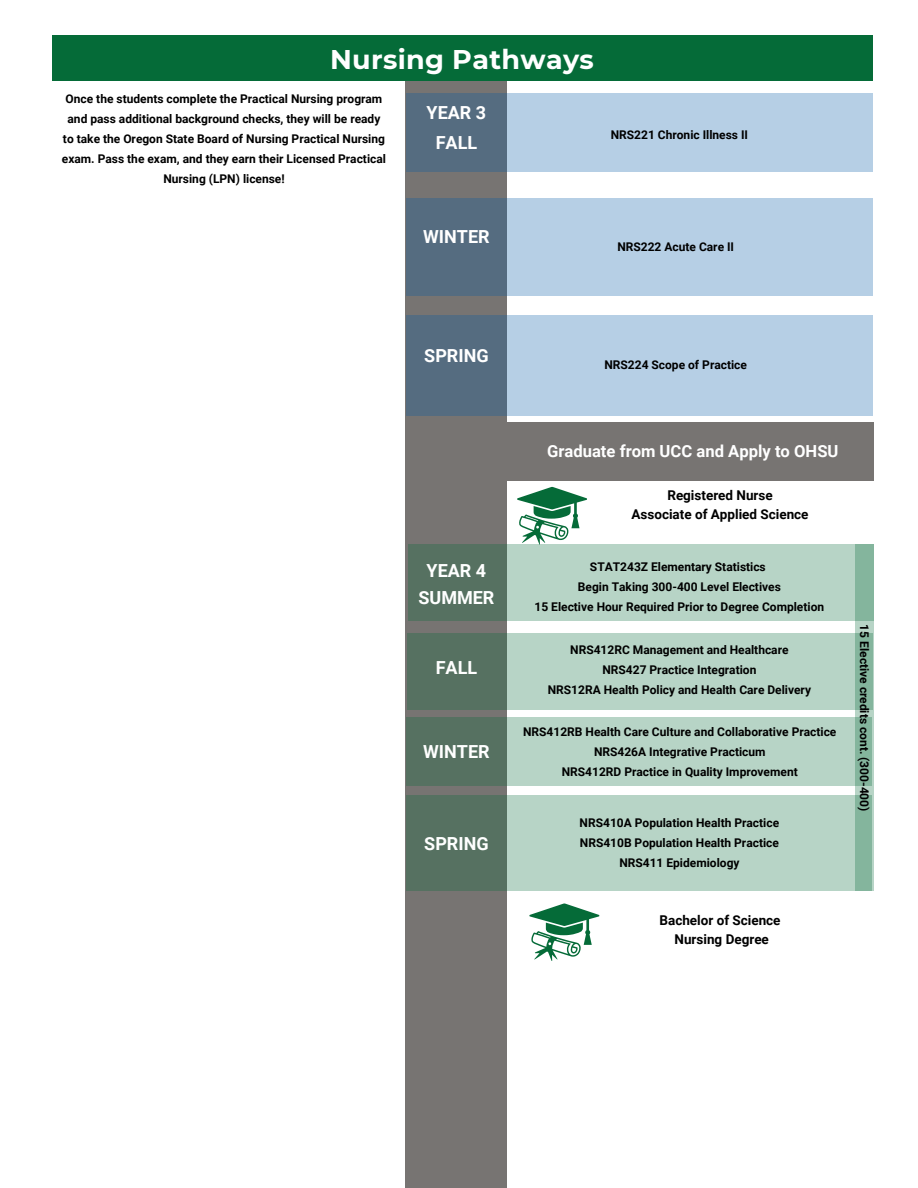
<style>
.page{position:relative;width:918px;height:1188px;background:#fff}
.page>*{position:absolute;margin:0;border:0;box-sizing:border-box;transform-origin:0 0}
.t1{font:700 27px "Montserrat";letter-spacing:.01em;color:#fff}
.t2{font:700 18px/30.3px "Roboto";color:#fff;text-align:center}
.t3{font:700 16.65px "Roboto";color:#fff}
.t4{font:700 13.5px/19.2px "Roboto";color:#000;text-align:center}
.t5{font:700 12px/20px "Roboto";color:#000;text-align:center}
</style>
<div class="page">
<div style="left:406px;top:81px;width:101px;height:1107px;background:#777472"></div>
<div style="left:53px;top:35px;width:820px;height:46px;background:#056b38"></div>
<svg style="left:408px;top:545px;width:447px;height:76px;background:#a1beaf"></svg>
<div style="left:407px;top:422px;width:467px;height:58px;background:#777472"></div>
<svg style="left:407px;top:717px;width:448px;height:69px;background:#a0bcae"></svg>
<svg style="left:406px;top:94px;width:466px;height:78px;background:#a0b9cf"></svg>
<svg style="left:406px;top:199px;width:466px;height:97px;background:#a0b9cf"></svg>
<svg style="left:406px;top:315px;width:467px;height:100px;background:#a1b9cf"></svg>
<svg style="left:408px;top:633px;width:447px;height:76px;background:#a1beaf"></svg>
<svg style="left:407px;top:796px;width:448px;height:95px;background:#a1bdaf"></svg>
<svg style="left:529px;top:904px;width:71px;height:57px"></svg>
<svg style="left:855px;top:545px;width:19px;height:346px;background:#8bb9a2"></svg>
<svg style="left:517px;top:487px;width:70px;height:57px"></svg>
<h1 class="t1" style="left:330px;top:43px;width:265px">Nursing Pathways</h1>
<p class="t5" style="left:62px;top:89px;width:326px">Once the students complete the Practical Nursing program and pass additional background checks, they will be ready to take the Oregon State Board of Nursing Practical Nursing exam. Pass the exam, and they earn their Licensed Practical Nursing (LPN) license!</p>
<h2 class="t2" style="left:427px;top:98px;width:61px">YEAR 3<br>FALL</h2>
<p class="t2" style="left:423px;top:222px;width:68px">WINTER</p>
<p class="t5" style="left:611px;top:125px;width:139px">NRS221 Chronic Illness II</p>
<p class="t5" style="left:617px;top:237px;width:118px">NRS222 Acute Care II</p>
<h3 class="t2" style="left:424px;top:341px;width:66px">SPRING</h3>
<p class="t2" style="left:427px;top:556px;width:61px">YEAR 4</p>
<p class="t2" style="left:418px;top:583px;width:77px">SUMMER</p>
<p class="t2" style="left:436px;top:653px;width:43px">FALL</p>
<h4 class="t2" style="left:423px;top:737px;width:68px">WINTER</h4>
<p class="t2" style="left:424px;top:828px;width:66px">SPRING</p>
<p class="t5" style="left:604px;top:355px;width:144px">NRS224 Scope of Practice</p>
<p class="t3" style="left:547px;top:441px;width:293px">Graduate from UCC and Apply to OHSU</p>
<p class="t4" style="left:631px;top:486px;width:179px">Registered Nurse<br>Associate of Applied Science</p>
<p class="t5" style="left:590px;top:557px;width:177px">STAT243Z Elementary Statistics</p>
<p class="t5" style="left:578px;top:577px;width:205px">Begin Taking 300-400 Level Electives</p>
<p class="t5" style="left:535px;top:597px;width:291px">15 Elective Hour Required Prior to Degree Completion</p>
<h2 class="t5" style="left:570px;top:640px;width:220px">NRS412RC Management and Healthcare</h2>
<h2 class="t5" style="left:602px;top:660px;width:155px">NRS427 Practice Integration</h2>
<h2 class="t5" style="left:548px;top:680px;width:265px">NRS12RA Health Policy and Health Care Delivery</h2>
<h2 class="t5" style="left:523px;top:722px;width:315px">NRS412RB Health Care Culture and Collaborative Practice</h2>
<h2 class="t5" style="left:594px;top:742px;width:173px">NRS426A Integrative Practicum</h2>
<h2 class="t5" style="left:562px;top:762px;width:237px">NRS412RD Practice in Quality Improvement</h2>
<p class="t5" style="left:580px;top:813px;width:201px">NRS410A Population Health Practice</p>
<h2 class="t5" style="left:580px;top:833px;width:201px">NRS410B Population Health Practice</h2>
<p class="t5" style="left:619px;top:853px;width:122px">NRS411 Epidemiology</p>
<p class="t4" style="left:660px;top:910px;width:123px">Bachelor of Science<br>Nursing Degree</p>
<p class="t5" style="left:874px;top:624px;width:188px;rotate:90deg">15 Elective credits cont. (300-400)</p>
</div>
